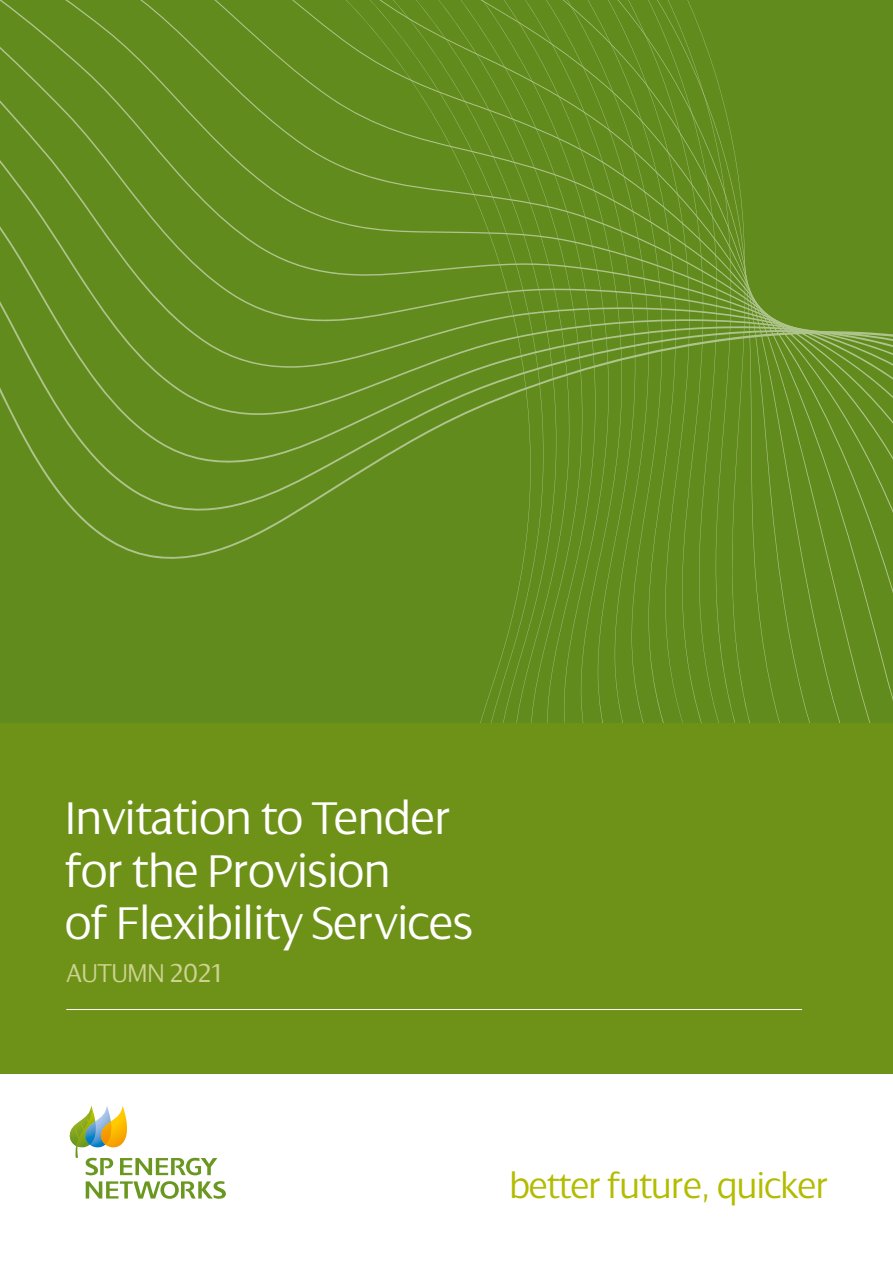
<style>
.page{position:relative;width:893px;height:1263px;background:#fff}
.page>*{position:absolute;margin:0;border:0;box-sizing:border-box;transform-origin:0 0}
.t1{font:300 49.5px/52.5px "Dialog";letter-spacing:-.02em;color:#fff}
.t2{font:300 38.25px "Dialog";letter-spacing:-.03em;color:#b3bc00}
.t3{font:300 27.9px "Dialog";letter-spacing:-.03em;color:#cdd390}
</style>
<div class="page">
<div style="left:0;top:724px;width:893px;height:350px;background:#6e9117"></div>
<svg style="left:86px;top:1181px;width:140px;height:18px"></svg>
<svg style="left:70px;top:1105px;width:147px;height:70px"></svg>
<hr style="left:66px;top:1009px;width:736px;height:1px;background:#fff">
<div style="left:0;top:2px;width:893px;height:19px;background:#618b1d"></div>
<div style="left:0;top:21px;width:893px;height:20px;background:#618b1d"></div>
<div style="left:0;top:41px;width:893px;height:19px;background:#618b1d"></div>
<div style="left:0;top:60px;width:893px;height:663px;background:#618b1d"></div>
<p class="t1" style="left:65px;top:792px;width:410px">Invitation to Tender for the Provision<br>of Flexibility Services</p>
<p class="t3" style="left:66px;top:957px;width:160px">AUTUMN 2021</p>
<p class="t2" style="left:509px;top:1164px;width:321px">better future, quicker</p>
</div>
